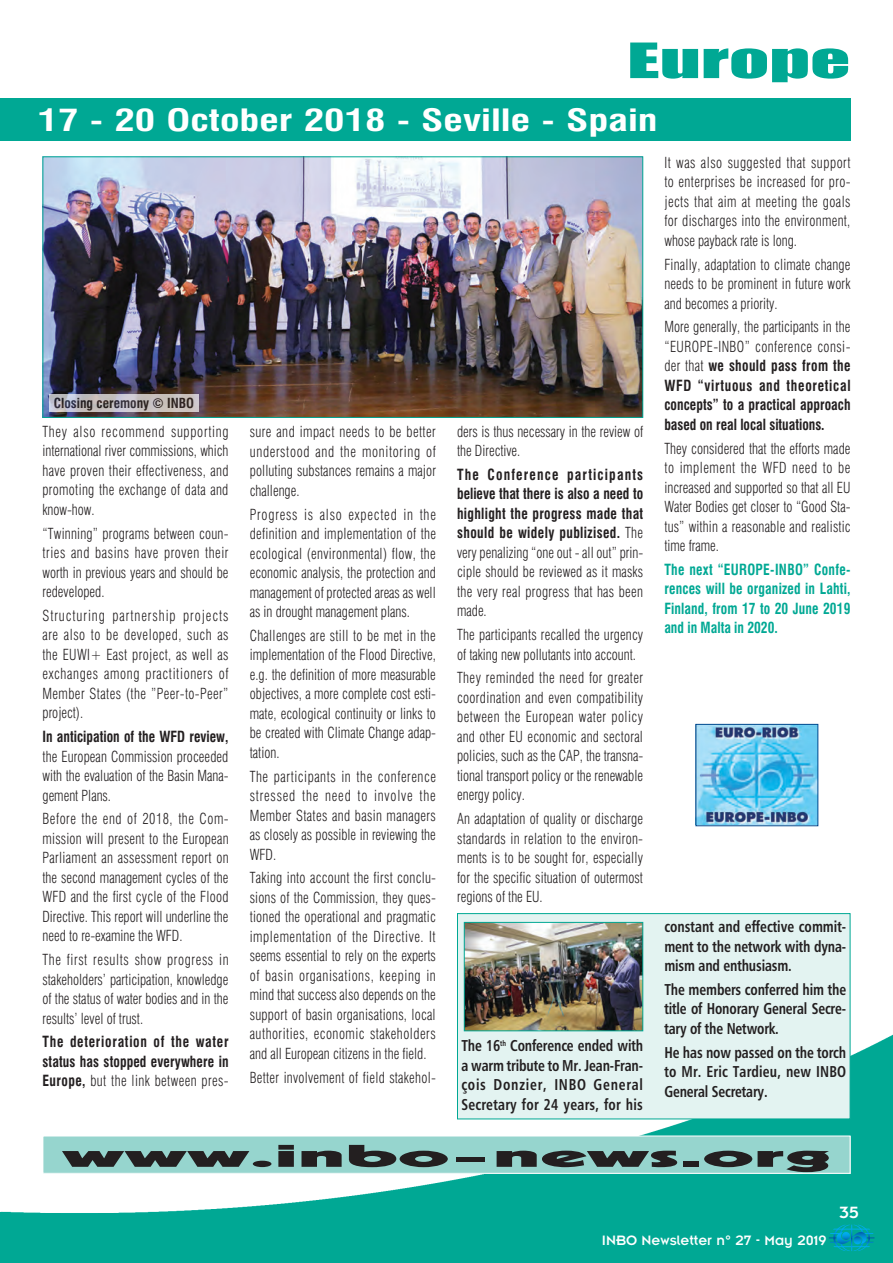
<style>
.page{position:relative;width:893px;height:1263px;background:#fff}
.page>*{position:absolute;margin:0;border:0;box-sizing:border-box;transform-origin:0 0}
.t1{font:45px "Impact";color:#00a894;scale:1.75 1}
.t2{font:900 30.45px "Kabel";color:#231f20;scale:2.92 1}
.t3{font:700 condensed 30px "Swiss 721 BT";color:#fff;scale:1.36 1}
.t4{font:18px "Insignia";color:#fff}
.t5{font:15.75px/19.5px "Humanist 777 BT Bold Condensed B";letter-spacing:-.01em;color:#231f20;text-align:justify;scale:.9 1}
.t6{font:300 condensed 15px/19.5px "Swiss 721 BT";color:#231f20;text-align:justify;scale:.9 1}
.t7{font:700 condensed 15px/19.5px "Swiss 721 BT";letter-spacing:.01em;color:#231f20;text-align:justify;scale:.9 1}
.t8{font:700 condensed 15px/19.5px "Swiss 721 BT";letter-spacing:.01em;color:#00a894;text-align:justify;scale:.9 1}
.t9{font:300 condensed 15px "Swiss 721 BT";letter-spacing:.02em;color:#231f20;scale:.9 1}
.t10{font:15px "Insignia";color:#fff}
.t11{font:700 condensed 13.5px "Swiss 721 BT";color:#231f20}
.s1{font-weight:300}
.s2{font-family:"Gill Sans";font-weight:700}
</style>
<div class="page">
<img style="left:1px;top:913px;width:892px;height:350px">
<img style="left:0;top:885px;width:1px;height:378px">
<svg style="left:829px;top:1224px;width:45px;height:27px"></svg>
<div style="left:43px;top:1136px;width:807px;height:37px;background:#96d5ce"></div>
<div style="left:43px;top:1135px;width:807px;height:39px;border:1px solid #fff"></div>
<div style="left:0;top:98px;width:850px;height:42px;background:#00a894"></div>
<img style="left:45px;top:158px;width:596px;height:258px">
<div style="left:43px;top:156px;width:600px;height:262px;border:1px solid #00a894"></div>
<svg style="left:50px;top:395px;width:148px;height:17px;background:#c7c2c5"></svg>
<div style="left:457px;top:913px;width:393px;height:206px;background:#e3f3f1;border:1px solid #00a894"></div>
<img style="left:466px;top:924px;width:175px;height:105px">
<div style="left:464px;top:922px;width:179px;height:109px;border:1px solid #00a894"></div>
<img style="left:698px;top:726px;width:118px;height:98px">
<div style="left:696px;top:724px;width:122px;height:102px;border:1px solid #01498e"></div>
<h1 class="t1" style="left:627px;top:33px;width:129px">Europe</h1>
<h3 class="t3" style="left:38px;top:102px;width:457px">17 - 20 October 2018 - Seville - Spain</h3>
<p class="t11" style="left:54px;top:395px;width:142px">Closing ceremony © INBO</p>
<p class="t6" style="left:43px;top:422px;width:208px">They also recommend supporting international river commissions, which have proven their effectiveness, and promoting the exchange of data and know-how.</p>
<p class="t6" style="left:43px;top:523px;width:208px">“Twinning” programs between coun&shy;tries and basins have proven their worth in previous years and should be redeveloped.</p>
<p class="t6" style="left:43px;top:606px;width:208px">Structuring partnership projects are also to be developed, such as the EUWI+ East project, as well as exchanges among practitioners of Member States (the ”Peer-to-Peer” project).</p>
<p class="t7" style="left:43px;top:727px;width:208px">In anticipation of the WFD review,</p>
<p class="t6" style="left:43px;top:746px;width:208px">the European Commission proceeded with the evaluation of the Basin Mana&shy;gement Plans.</p>
<p class="t6" style="left:43px;top:809px;width:208px">Before the end of 2018, the Com&shy;mission will present to the European Parliament an assessment report on the second management cycles of the WFD and the first cycle of the Flood Directive. This report will underline the need to re-examine the WFD.</p>
<p class="t6" style="left:43px;top:950px;width:208px">The first results show progress in stakeholders’ participation, knowledge of the status of water bodies and in the results’ level of trust.</p>
<p class="t7" style="left:43px;top:1032px;width:208px">The deterioration of the water status has stopped everywhere in Europe, <span class="s1">but the link between pres-</span></p>
<p class="t6" style="left:250px;top:422px;width:208px">sure and impact needs to be better understood and the monitoring of polluting substances remains a major challenge.</p>
<p class="t6" style="left:250px;top:504px;width:208px">Progress is also expected in the definition and implementation of the ecological (environmental) flow, the economic analysis, the protection and management of protected areas as well as in drought management plans.</p>
<p class="t6" style="left:250px;top:626px;width:208px">Challenges are still to be met in the implementation of the Flood Directive, e.g. the definition of more measurable objectives, a more complete cost esti&shy;mate, ecological continuity or links to be created with Climate Change adap&shy;tation.</p>
<p class="t6" style="left:250px;top:766px;width:208px">The participants in the conference stressed the need to involve the Member States and basin managers as closely as possible in reviewing the WFD.</p>
<p class="t6" style="left:250px;top:868px;width:208px">Taking into account the first conclu&shy;sions of the Commission, they ques&shy;tioned the operational and pragmatic implementation of the Directive. It seems essential to rely on the experts of basin organisations, keeping in mind that success also depends on the support of basin organisations, local authorities, economic stakeholders and all European citizens in the field.</p>
<p class="t9" style="left:250px;top:1068px;width:208px">Better involvement of field stakehol-</p>
<p class="t6" style="left:457px;top:421px;width:208px">ders is thus necessary in the review of the Directive.</p>
<p class="t7" style="left:457px;top:465px;width:208px">The Conference participants believe that there is also a need to highlight the progress made that should be widely publizised. <span class="s1">The very penalizing “one out - all out” prin&shy;ciple should be reviewed as it masks the very real progress that has been made.</span></p>
<p class="t6" style="left:457px;top:625px;width:208px">The participants recalled the urgency of taking new pollutants into account.</p>
<p class="t6" style="left:457px;top:668px;width:208px">They reminded the need for greater coordination and even compatibility between the European water policy and other EU economic and sectoral policies, such as the CAP, the transna&shy;tional transport policy or the renewable energy policy.</p>
<p class="t6" style="left:457px;top:809px;width:208px">An adaptation of quality or discharge standards in relation to the environ&shy;ments is to be sought for, especially for the specific situation of outermost regions of the EU.</p>
<p class="t5" style="left:461px;top:1036px;width:203px">The 16<sup>th</sup> Conference ended with a warm tribute to Mr. Jean-Fran&shy;çois Donzier, INBO General Secretary for 24 years, for his</p>
<p class="t6" style="left:664px;top:153px;width:208px">It was also suggested that support to enterprises be increased for pro&shy;jects that aim at meeting the goals for discharges into the environment, whose payback rate is long.</p>
<p class="t6" style="left:664px;top:254px;width:208px">Finally, adaptation to climate change needs to be prominent in future work and becomes a priority.</p>
<p class="t7" style="left:664px;top:317px;width:208px"><span class="s1">More generally, the participants in the “EUROPE-INBO” conference consi&shy;der that</span> we should pass from the WFD “virtuous and theoretical concepts” to a practical approach based on real local situations.</p>
<p class="t6" style="left:664px;top:438px;width:208px">They considered that the efforts made to implement the WFD need to be increased and supported so that all EU Water Bodies get closer to “Good Sta&shy;tus” within a reasonable and realistic time frame.</p>
<p class="t8" style="left:664px;top:560px;width:208px">The next “EUROPE-INBO” Confe&shy;rences will be organized in Lahti, Finland, from 17 to 20 June 2019 and in Malta in 2020.</p>
<p class="t5" style="left:664px;top:916px;width:203px">constant and effective commit&shy;ment to the network with dyna&shy;mism and enthusiasm.</p>
<p class="t5" style="left:664px;top:979px;width:203px">The members conferred him the title of Honorary General Secre&shy;tary of the Network.</p>
<p class="t5" style="left:664px;top:1042px;width:203px">He has now passed on the torch to Mr. Eric Tardieu, new INBO General Secretary.</p>
<h2 class="t2" style="left:62px;top:1137px;width:265px">www<span class="s2">.</span>inbo<span class="s2">-</span>news.org</h2>
<p class="t10" style="left:602px;top:1232px;width:226px">INBO Newsletter n° 27 - May 2019</p>
<p class="t4" style="left:839px;top:1203px;width:21px">35</p>
</div>
